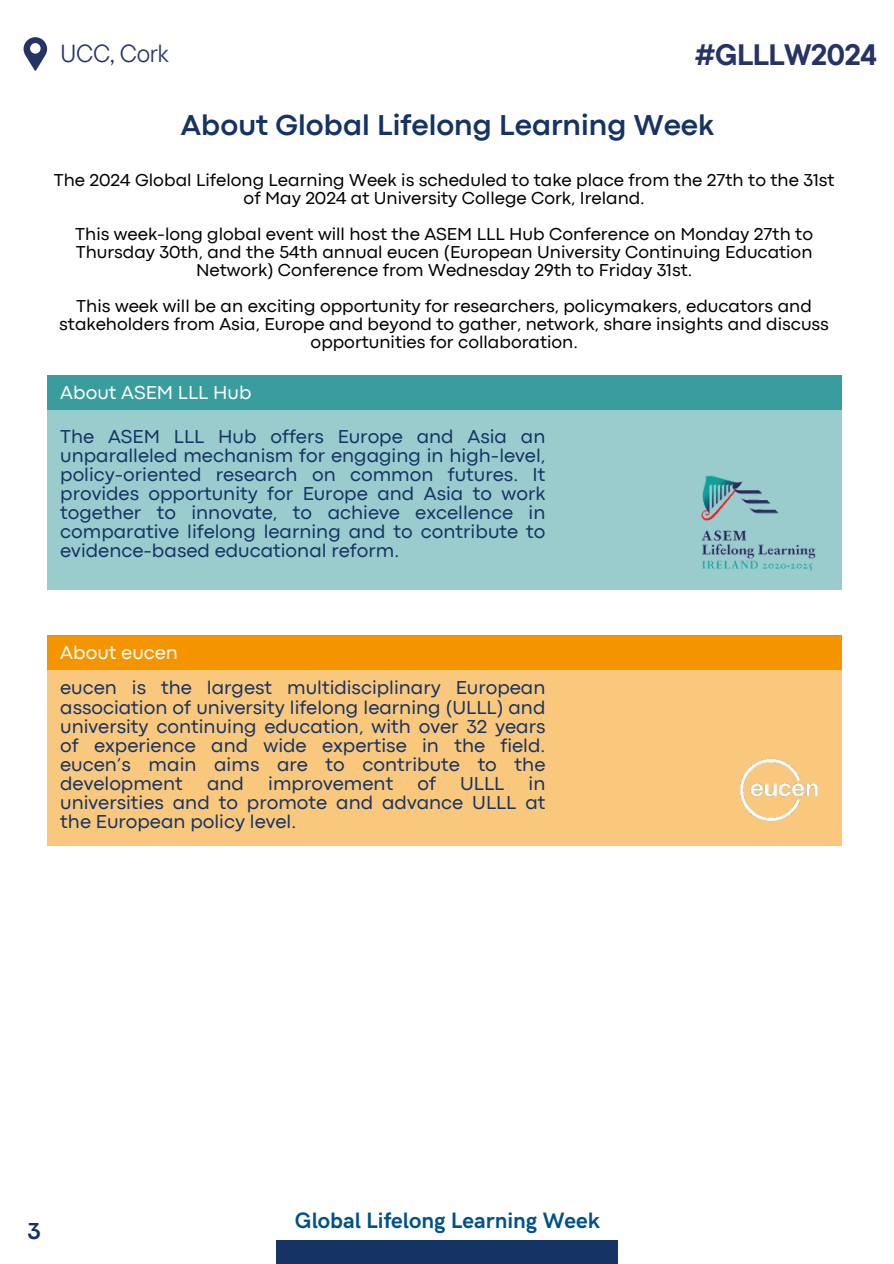
<style>
.page{position:relative;width:894px;height:1264px;background:#fff}
.page>*{position:absolute;margin:0;border:0;box-sizing:border-box;transform-origin:0 0}
.t1{font:700 30px "Codec Pro";color:#163365}
.t2{font:700 29.4px "TT Commons Pro";letter-spacing:-.015em;color:#263367}
.t3{font:24.6px "TT Commons Pro";letter-spacing:-.015em;color:#263367}
.t4{font:700 24.15px "Codec Pro";color:#163365}
.t5{font:700 22.35px "HK Grotesk";color:#015288}
.t6{font:19.5px/19.2px "Codec Pro";color:#163365;text-align:justify}
.t7{font:19.5px "Codec Pro";color:#fff}
.t8{font:18px/18px "Codec Pro";color:#000;text-align:center}
</style>
<div class="page">
<div style="left:47px;top:408px;width:794px;height:181px;background:#9acccd"></div>
<div style="left:47px;top:376px;width:794px;height:34px;background:#399c9d"></div>
<div style="left:276px;top:1240px;width:341px;height:23px;background:#163365"></div>
<svg style="left:24px;top:37px;width:23px;height:34px"></svg>
<div style="left:47px;top:667px;width:794px;height:178px;background:#f9c87d"></div>
<div style="left:47px;top:635px;width:794px;height:34px;background:#f49500"></div>
<img style="left:701px;top:475px;width:115px;height:97px">
<img style="left:739px;top:758px;width:80px;height:64px">
<h1 class="t3" style="left:60px;top:38px;width:110px">UCC, Cork</h1>
<h4 class="t2" style="left:694px;top:35px;width:184px">#GLLLW2024</h4>
<p class="t1" style="left:181px;top:115px;width:534px">About Global Lifelong Learning Week</p>
<p class="t8" style="left:54px;top:173px;width:782px">The 2024 Global Lifelong Learning Week is scheduled to take place from the 27th to the 31st of May 2024 at University College Cork, Ireland.</p>
<p class="t8" style="left:75px;top:227px;width:739px">This week-long global event will host the ASEM LLL Hub Conference on Monday 27th to<br>Thursday 30th, and the 54th annual eucen (European University Continuing Education<br>Network) Conference from Wednesday 29th to Friday 31st.</p>
<p class="t8" style="left:59px;top:299px;width:770px">This week will be an exciting opportunity for researchers, policymakers, educators and stakeholders from Asia, Europe and beyond to gather, network, share insights and discuss opportunities for collaboration.</p>
<h2 class="t7" style="left:60px;top:385px;width:193px">About ASEM LLL Hub</h2>
<p class="t6" style="left:60px;top:428px;width:486px">The ASEM LLL Hub offers Europe and Asia an unparalleled mechanism for engaging in high-level, policy-oriented research on common futures. It provides opportunity for Europe and Asia to work together to innovate, to achieve excellence in comparative lifelong learning and to contribute to evidence-based educational reform.</p>
<p class="t7" style="left:60px;top:645px;width:119px">About eucen</p>
<p class="t6" style="left:60px;top:679px;width:486px">eucen is the largest multidisciplinary European association of university lifelong learning (ULLL) and university continuing education, with over 32 years of experience and wide expertise in the field. eucen‘s main aims are to contribute to the development and improvement of ULLL in universities and to promote and advance ULLL at the European policy level.</p>
<p class="t4" style="left:28px;top:1222px;width:15px">3</p>
<p class="t5" style="left:295px;top:1207px;width:306px">Global Lifelong Learning Week</p>
</div>
